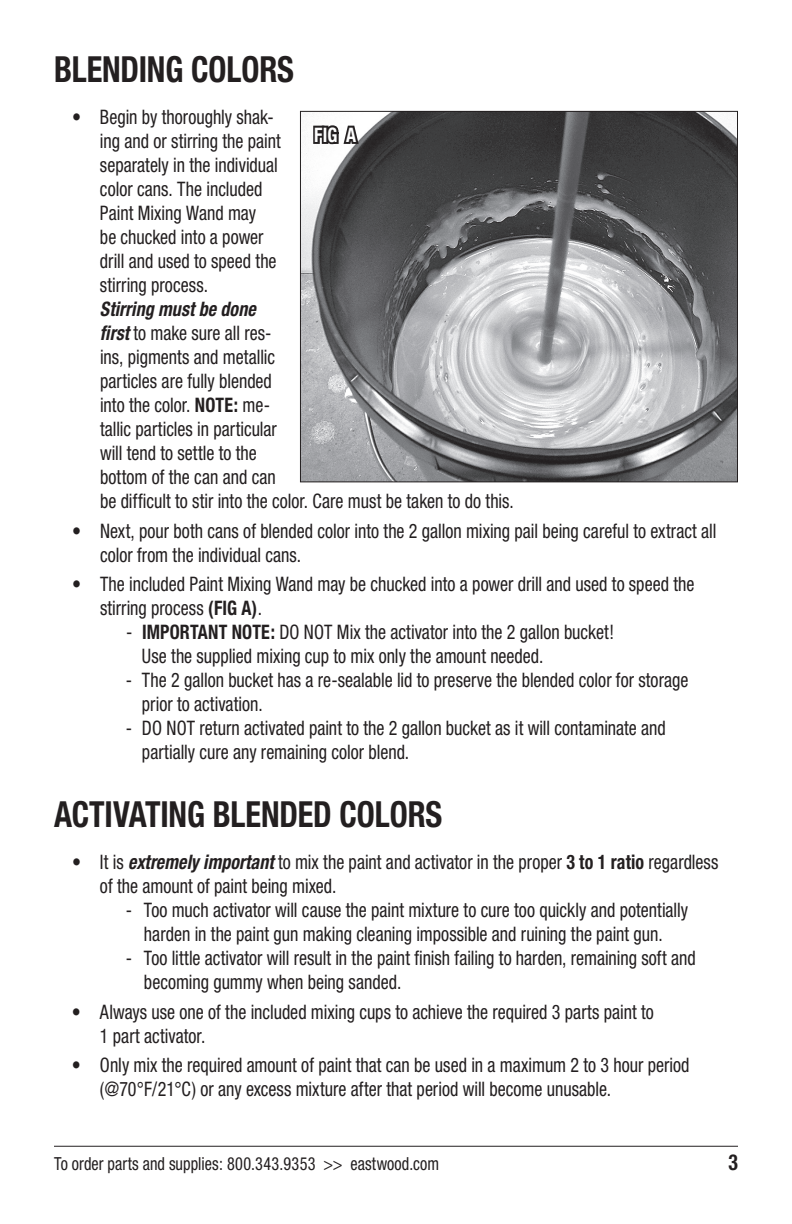
<style>
.page{position:relative;width:792px;height:1224px;background:#fff}
.page>*{position:absolute;margin:0;border:0;box-sizing:border-box;transform-origin:0 0}
.t1{font:700 condensed 36px "Helvetica Neue";letter-spacing:-.005em;color:#231f20;scale:.9 1}
.t2{font:700 condensed 22px "Helvetica Neue";color:#231f20;scale:.9 1}
.t3{font:condensed 20px/24px "Helvetica Neue";color:#231f20;scale:.9 1}
.t4{font:700 condensed 20px "Helvetica Neue";color:#fff;scale:.9 1}
.t5{font:condensed 18px "Helvetica Neue";letter-spacing:.01em;color:#231f20;scale:.9 1}
.s1{font-weight:700;font-style:italic}
.s2{font-weight:700}
</style>
<div class="page">
<hr style="left:54px;top:1146px;width:684px;height:1px;background:#231f20">
<img style="left:302px;top:113px;width:434px;height:367px">
<svg style="left:311px;top:110px;width:50px;height:37px"></svg>
<h1 class="t1" style="left:54px;top:47px;width:268px">BLENDING COLORS</h1>
<p class="t3" style="left:100px;top:105px;width:202px;text-indent:-28px">• Begin by thoroughly shak&shy;ing and or stirring the paint separately in the individual color cans. The included<br>Paint Mixing Wand may<br>be chucked into a power drill and used to speed the stirring process.</p>
<p class="t3" style="left:100px;top:297px;width:461px"><span class="s1">Stirring must be done<br>first</span> to make sure all res-<br>ins, pigments and metallic<br>particles are fully blended<br>into the color. <span class="s2">NOTE:</span> me-<br>tallic particles in particular<br>will tend to settle to the<br>bottom of the can and can<br>be difficult to stir into the color. Care must be taken to do this.</p>
<p class="t3" style="left:100px;top:518px;width:686px;text-indent:-28px">• Next, pour both cans of blended color into the 2 gallon mixing pail being careful to extract all color from the individual cans.</p>
<p class="t3" style="left:100px;top:572px;width:662px;text-indent:-28px">• The included Paint Mixing Wand may be chucked into a power drill and used to speed the stirring process <span class="s2">(FIG A)</span>.</p>
<p class="t3" style="left:142px;top:620px;width:526px;text-indent:-16px">- <span class="s2">IMPORTANT NOTE:</span> DO NOT Mix the activator into the 2 gallon bucket!<br>Use the supplied mixing cup to mix only the amount needed.</p>
<p class="t3" style="left:142px;top:668px;width:609px;text-indent:-16px">- The 2 gallon bucket has a re-sealable lid to preserve the blended color for storage prior to activation.</p>
<p class="t3" style="left:142px;top:716px;width:584px;text-indent:-16px">- DO NOT return activated paint to the 2 gallon bucket as it will contaminate and partially cure any remaining color blend.</p>
<h1 class="t1" style="left:54px;top:792px;width:433px">ACTIVATING BLENDED COLORS</h1>
<p class="t3" style="left:100px;top:850px;width:689px;text-indent:-28px">• It is <span class="s1">extremely important</span> to mix the paint and activator in the proper <span class="s2">3 to 1 ratio</span> regardless of the amount of paint being mixed.</p>
<p class="t3" style="left:126px;top:898px;width:626px;text-align:center">- Too much activator will cause the paint mixture to cure too quickly and potentially harden in the paint gun making cleaning impossible and ruining the paint gun.</p>
<p class="t3" style="left:144px;top:946px;width:615px;text-indent:-18px">- Too little activator will result in the paint finish failing to harden, remaining soft and becoming gummy when being sanded.</p>
<p class="t3" style="left:100px;top:1000px;width:617px;text-indent:-28px">• Always use one of the included mixing cups to achieve the required 3 parts paint to<br>1 part activator.</p>
<p class="t3" style="left:100px;top:1053px;width:657px;text-indent:-28px">• Only mix the required amount of paint that can be used in a maximum 2 to 3 hour period (@70°F/21°C) or any excess mixture after that period will become unusable.</p>
<p class="t4" style="left:314px;top:123px;width:48px">FIG A</p>
<p class="t5" style="left:54px;top:1153px;width:430px">To order parts and supplies: 800.343.9353 &gt;&gt; eastwood.com</p>
<p class="t2" style="left:728px;top:1149px;width:12px">3</p>
</div>
